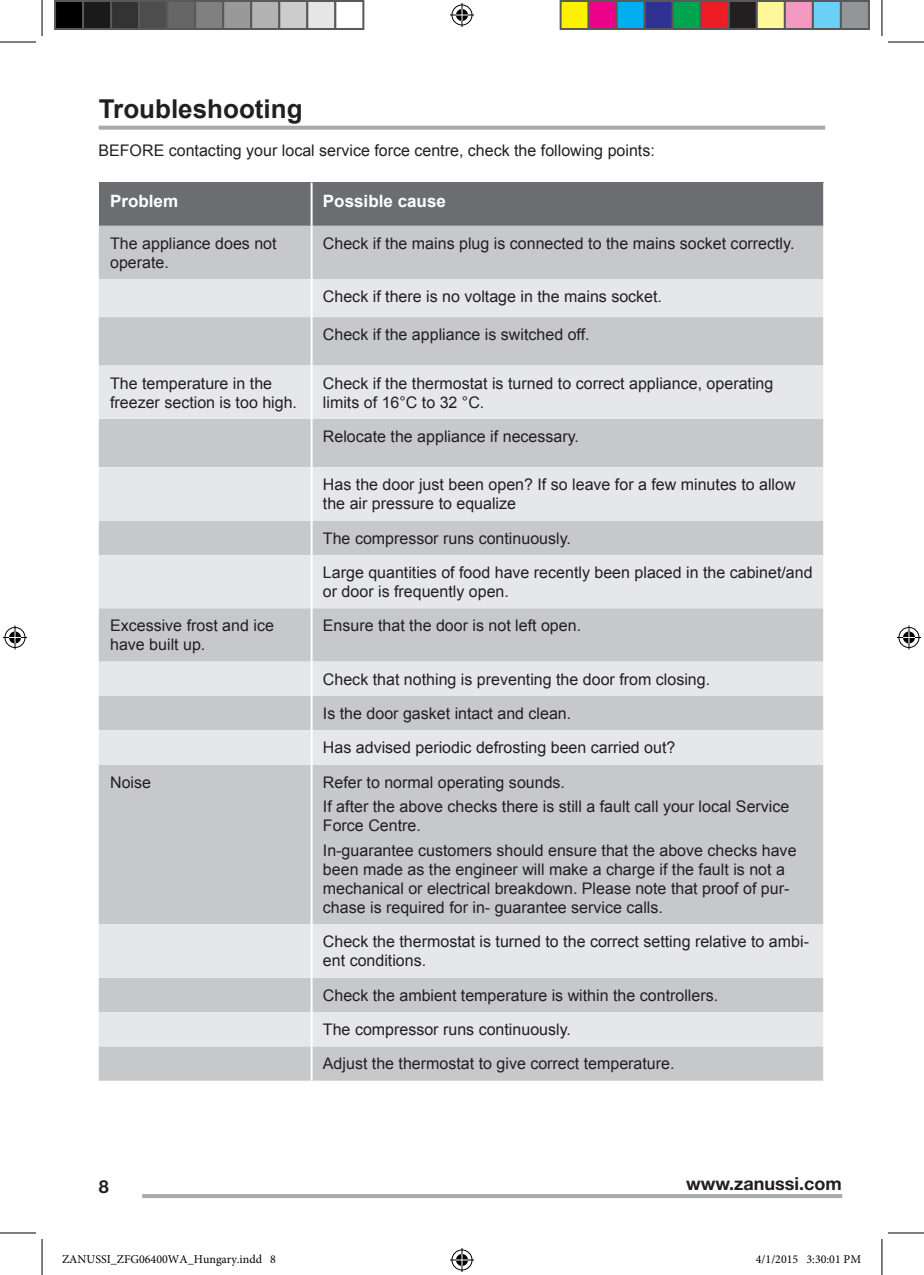
<style>
.page{position:relative;width:924px;height:1275px;background:#fff}
.page>*{position:absolute;margin:0;border:0;box-sizing:border-box;transform-origin:0 0}
.t1{font:700 26px "Arial";color:#231f20}
.t2{font:700 18px "Helvetica Neue LT Std";color:#231f20}
.t3{font:700 17px "Arial";color:#fff}
.t4{font:16px/19px "Arial";color:#231f20}
.t5{font:12px "Minion Pro";color:#000}
</style>
<div class="page">
<hr style="left:142px;top:1194px;width:699px;height:4px;background:#a8a9ad">
<svg style="left:99px;top:126px;width:725px;height:4px;background:#afb0b3"></svg>
<div style="left:99px;top:183px;width:212px;height:43px;background:#6c6d70"></div>
<div style="left:311px;top:183px;width:512px;height:43px;background:#6c6d70"></div>
<div style="left:99px;top:226px;width:723px;height:854px;background:#c7c8ca"></div>
<svg style="left:99px;top:279px;width:723px;height:767px;background:#d5d6d8"></svg>
<hr style="left:310px;top:730px;width:2px;height:34px;background:#fff">
<hr style="left:310px;top:924px;width:2px;height:53px;background:#fff">
<hr style="left:310px;top:1012px;width:2px;height:34px;background:#fff">
<hr style="left:310px;top:226px;width:2px;height:53px;background:#fff">
<hr style="left:310px;top:279px;width:2px;height:38px;background:#fff">
<hr style="left:310px;top:317px;width:2px;height:48px;background:#fff">
<hr style="left:310px;top:467px;width:2px;height:53px;background:#fff">
<hr style="left:310px;top:520px;width:2px;height:35px;background:#fff">
<hr style="left:310px;top:555px;width:2px;height:53px;background:#fff">
<hr style="left:310px;top:608px;width:2px;height:53px;background:#fff">
<hr style="left:310px;top:661px;width:2px;height:35px;background:#fff">
<hr style="left:310px;top:696px;width:2px;height:34px;background:#fff">
<hr style="left:310px;top:764px;width:2px;height:160px;background:#fff">
<hr style="left:310px;top:977px;width:2px;height:35px;background:#fff">
<hr style="left:310px;top:1046px;width:2px;height:34px;background:#fff">
<hr style="left:822px;top:183px;width:2px;height:43px;background:#fff">
<hr style="left:310px;top:183px;width:2px;height:43px;background:#fff">
<hr style="left:310px;top:365px;width:2px;height:54px;background:#fff">
<hr style="left:310px;top:419px;width:2px;height:48px;background:#fff">
<hr style="left:0;top:42px;width:36px;height:1px;background:#000">
<hr style="left:887px;top:42px;width:36px;height:1px;background:#000">
<hr style="left:0;top:1232px;width:36px;height:1px;background:#000">
<hr style="left:887px;top:1232px;width:36px;height:1px;background:#000">
<hr style="left:42px;top:0;width:1px;height:36px;background:#000">
<hr style="left:42px;top:1239px;width:1px;height:36px;background:#000">
<hr style="left:881px;top:0;width:1px;height:36px;background:#000">
<hr style="left:881px;top:1239px;width:1px;height:36px;background:#000">
<svg style="left:450px;top:3px;width:24px;height:24px"></svg>
<svg style="left:450px;top:1248px;width:24px;height:24px"></svg>
<svg style="left:3px;top:625px;width:24px;height:24px"></svg>
<svg style="left:897px;top:625px;width:23px;height:24px"></svg>
<div style="left:55px;top:1px;width:28px;height:28px;background:#000"></div>
<div style="left:54px;top:0;width:30px;height:30px;border:2px solid #595959"></div>
<div style="left:83px;top:1px;width:28px;height:28px;background:#1a1a1a"></div>
<div style="left:82px;top:0;width:30px;height:30px;border:2px solid #595959"></div>
<div style="left:111px;top:1px;width:28px;height:28px;background:#333"></div>
<div style="left:110px;top:0;width:30px;height:30px;border:2px solid #595959"></div>
<div style="left:139px;top:1px;width:28px;height:28px;background:#4d4d4d"></div>
<div style="left:138px;top:0;width:30px;height:30px;border:2px solid #595959"></div>
<div style="left:167px;top:1px;width:28px;height:28px;background:#666"></div>
<div style="left:166px;top:0;width:30px;height:30px;border:2px solid #595959"></div>
<div style="left:195px;top:1px;width:28px;height:28px;background:#808080"></div>
<div style="left:194px;top:0;width:30px;height:30px;border:2px solid #595959"></div>
<div style="left:223px;top:1px;width:28px;height:28px;background:#999"></div>
<div style="left:222px;top:0;width:30px;height:30px;border:2px solid #595959"></div>
<div style="left:251px;top:1px;width:28px;height:28px;background:#b3b3b3"></div>
<div style="left:250px;top:0;width:30px;height:30px;border:2px solid #595959"></div>
<div style="left:279px;top:1px;width:28px;height:28px;background:#ccc"></div>
<div style="left:278px;top:0;width:30px;height:30px;border:2px solid #595959"></div>
<div style="left:307px;top:1px;width:28px;height:28px;background:#e6e6e6"></div>
<div style="left:306px;top:0;width:30px;height:30px;border:2px solid #595959"></div>
<div style="left:334px;top:0;width:30px;height:30px;border:2px solid #595959"></div>
<div style="left:560px;top:1px;width:28px;height:28px;background:#fff101"></div>
<div style="left:559px;top:0;width:30px;height:30px;border:2px solid #595959"></div>
<div style="left:588px;top:1px;width:28px;height:28px;background:#ed028c"></div>
<div style="left:587px;top:0;width:30px;height:30px;border:2px solid #595959"></div>
<div style="left:616px;top:1px;width:28px;height:28px;background:#00aeef"></div>
<div style="left:615px;top:0;width:30px;height:30px;border:2px solid #595959"></div>
<div style="left:644px;top:1px;width:28px;height:28px;background:#2e3092"></div>
<div style="left:643px;top:0;width:30px;height:30px;border:2px solid #595959"></div>
<div style="left:672px;top:1px;width:28px;height:28px;background:#00a54f"></div>
<div style="left:671px;top:0;width:30px;height:30px;border:2px solid #595959"></div>
<div style="left:700px;top:1px;width:28px;height:28px;background:#ee1d23"></div>
<div style="left:699px;top:0;width:30px;height:30px;border:2px solid #595959"></div>
<div style="left:728px;top:1px;width:28px;height:28px;background:#231f20"></div>
<div style="left:727px;top:0;width:30px;height:30px;border:2px solid #595959"></div>
<div style="left:756px;top:1px;width:28px;height:28px;background:#fff79a"></div>
<div style="left:755px;top:0;width:30px;height:30px;border:2px solid #595959"></div>
<div style="left:784px;top:1px;width:28px;height:28px;background:#f499c2"></div>
<div style="left:783px;top:0;width:30px;height:30px;border:2px solid #595959"></div>
<div style="left:812px;top:1px;width:28px;height:28px;background:#6bcff6"></div>
<div style="left:811px;top:0;width:30px;height:30px;border:2px solid #595959"></div>
<div style="left:840px;top:1px;width:28px;height:28px;background:#939598"></div>
<div style="left:839px;top:0;width:30px;height:30px;border:2px solid #595959"></div>
<svg style="left:805px;top:1197px;width:38px;height:2px"></svg>
<h1 class="t1" style="left:99px;top:91px;width:205px">Troubleshooting</h1>
<p class="t4" style="left:98px;top:141px;width:557px">BEFORE contacting your local service force centre, check the following points:</p>
<p class="t3" style="left:110px;top:190px;width:70px">Problem</p>
<p class="t3" style="left:323px;top:190px;width:124px">Possible cause</p>
<p class="t4" style="left:110px;top:234px;width:168px">The appliance does not operate.</p>
<p class="t4" style="left:323px;top:234px;width:470px">Check if the mains plug is connected to the mains socket correctly.</p>
<p class="t4" style="left:323px;top:287px;width:337px">Check if there is no voltage in the mains socket.</p>
<p class="t4" style="left:323px;top:325px;width:265px">Check if the appliance is switched off.</p>
<p class="t4" style="left:110px;top:373px;width:185px">The temperature in the freezer section is too high.</p>
<p class="t4" style="left:323px;top:373px;width:451px">Check if the thermostat is turned to correct appliance, operating limits of 16°C to 32 °C.</p>
<p class="t4" style="left:323px;top:427px;width:255px">Relocate the appliance if necessary.</p>
<p class="t4" style="left:323px;top:475px;width:474px">Has the door just been open? If so leave for a few minutes to allow the air pressure to equalize</p>
<p class="t4" style="left:323px;top:521px;width:491px;line-height:34.4px">The compressor runs continuously.<br>Large quantities of food have recently been placed in the cabinet/and</p>
<p class="t4" style="left:323px;top:582px;width:185px">or door is frequently open.</p>
<p class="t4" style="left:110px;top:616px;width:165px">Excessive frost and ice have built up.</p>
<p class="t4" style="left:323px;top:616px;width:257px">Ensure that the door is not left open.</p>
<p class="t4" style="left:323px;top:662px;width:385px;line-height:34.4px">Check that nothing is preventing the door from closing.<br>Is the door gasket intact and clean.<br>Has advised periodic defrosting been carried out?</p>
<p class="t4" style="left:110px;top:772px;width:42px">Noise</p>
<p class="t4" style="left:323px;top:770px;width:467px;line-height:24.6px">Refer to normal operating sounds.<br>If after the above checks there is still a fault call your local Service</p>
<p class="t4" style="left:323px;top:813px;width:475px;line-height:24.6px">Force Centre.<br>In-guarantee customers should ensure that the above checks have</p>
<p class="t4" style="left:323px;top:860px;width:468px">been made as the engineer will make a charge if the fault is not a mechanical or electrical breakdown. Please note that proof of pur&shy;chase is required for in- guarantee service calls.</p>
<p class="t4" style="left:323px;top:932px;width:487px">Check the thermostat is turned to the correct setting relative to ambi&shy;ent conditions.</p>
<p class="t4" style="left:323px;top:978px;width:393px;line-height:34.4px">Check the ambient temperature is within the controllers.<br>The compressor runs continuously.<br>Adjust the thermostat to give correct temperature.</p>
<p class="t2" style="left:99px;top:1175px;width:12px">8</p>
<p class="t2" style="left:685px;top:1172px;width:157px">www.zanussi.com</p>
<p class="t5" style="left:62px;top:1251px;width:215px">ZANUSSI_ZFG06400WA_Hungary.indd 8</p>
<p class="t5" style="left:755px;top:1251px;width:107px">4/1/2015 3:30:01 PM</p>
</div>
